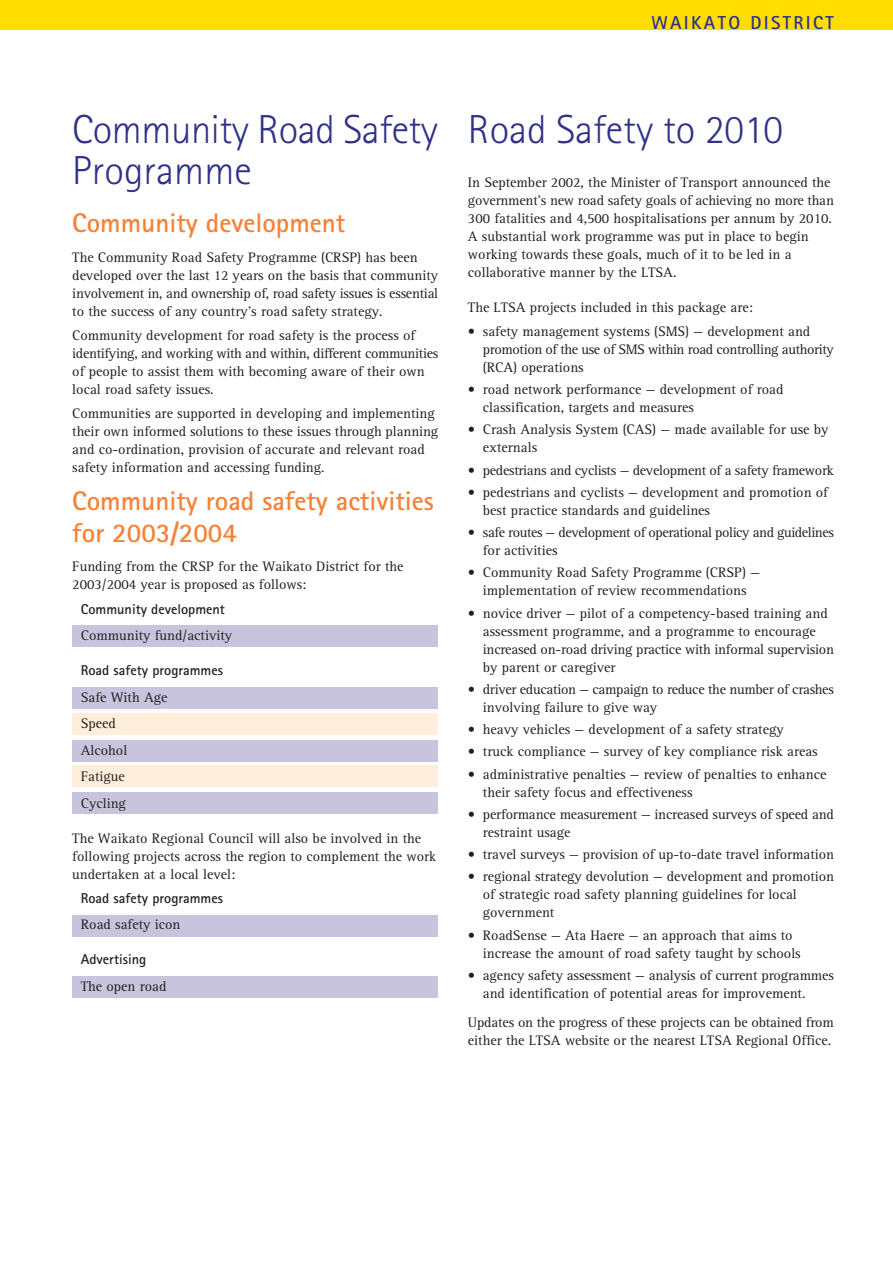
<style>
.page{position:relative;width:893px;height:1263px;background:#fff}
.page>*{position:absolute;margin:0;border:0;box-sizing:border-box;transform-origin:0 0}
.t1{font:40.5px/40.5px "Rotis Sans Serif Light NZT";color:#303188}
.t2{font:27px/31.5px "Rotis Sans Serif Bold NZT";color:#f58238}
.t3{font:18.75px "Rotis Sans Serif Bold NZT";letter-spacing:.125em;color:#303188}
.t4{font:14.25px/18px "Rotis Serif NZT";color:#231f20}
.t5{font:14.25px/18px "Rotis Serif NZT";letter-spacing:-.02em;color:#231f20}
.t6{font:14.25px "Rotis Sans Serif Bold NZT";color:#231f20}
.t7{font:14.25px/18px "Rotis Serif NZT";letter-spacing:-.03em;color:#231f20}
</style>
<div class="page">
<div style="left:72px;top:976px;width:366px;height:22px;background:#c8c4dd"></div>
<div style="left:72px;top:915px;width:366px;height:21px;background:#c8c4dd"></div>
<div style="left:72px;top:688px;width:366px;height:21px;background:#c8c4dd"></div>
<div style="left:72px;top:792px;width:366px;height:21px;background:#c8c4dd"></div>
<div style="left:72px;top:766px;width:366px;height:21px;background:#ffeedc"></div>
<div style="left:72px;top:740px;width:366px;height:22px;background:#c8c4dd"></div>
<div style="left:72px;top:714px;width:366px;height:21px;background:#ffeedc"></div>
<div style="left:72px;top:625px;width:366px;height:21px;background:#c8c4dd"></div>
<div style="left:0;top:0;width:892px;height:30px;background:#fd0"></div>
<h3 class="t3" style="left:651px;top:16px;width:184px">WAIKATO DISTRICT</h3>
<h1 class="t1" style="left:72px;top:113px;width:367px">Community Road Safety<br>Programme</h1>
<h2 class="t2" style="left:72px;top:210px;width:274px">Community development</h2>
<p class="t4" style="left:72px;top:249px;width:367px">The Community Road Safety Programme (CRSP) has been developed over the last 12 years on the basis that community involvement in, and ownership of, road safety issues is essential to the success of any country's road safety strategy.</p>
<p class="t4" style="left:72px;top:327px;width:367px">Community development for road safety is the process of identifying, and working with and within, different communities of people to assist them with becoming aware of their own local road safety issues.</p>
<p class="t4" style="left:72px;top:406px;width:367px">Communities are supported in developing and implementing their own informed solutions to these issues through planning and co-ordination, provision of accurate and relevant road safety information and accessing funding.</p>
<h2 class="t2" style="left:72px;top:488px;width:363px">Community road safety activities for 2003/2004</h2>
<p class="t4" style="left:72px;top:559px;width:333px">Funding from the CRSP for the Waikato District for the<br>2003/2004 year is proposed as follows:</p>
<p class="t6" style="left:81px;top:603px;width:146px">Community development</p>
<p class="t4" style="left:81px;top:627px;width:153px">Community fund/activity</p>
<p class="t6" style="left:81px;top:665px;width:144px">Road safety programmes</p>
<p class="t4" style="left:81px;top:685px;width:88px;line-height:26.5px">Safe With Age<br>Speed<br>Alcohol<br>Fatigue<br>Cycling</p>
<p class="t4" style="left:72px;top:830px;width:365px">The Waikato Regional Council will also be involved in the following projects across the region to complement the work undertaken at a local level:</p>
<p class="t6" style="left:81px;top:893px;width:144px">Road safety programmes</p>
<p class="t4" style="left:81px;top:917px;width:101px">Road safety icon</p>
<p class="t6" style="left:81px;top:954px;width:67px">Advertising</p>
<p class="t4" style="left:81px;top:978px;width:87px">The open road</p>
<h1 class="t1" style="left:468px;top:113px;width:316px">Road Safety to 2010</h1>
<p class="t4" style="left:468px;top:174px;width:367px">In September 2002, the Minister of Transport announced the government's new road safety goals of achieving no more than 300 fatalities and 4,500 hospitalisations per annum by 2010.<br>A substantial work programme was put in place to begin working towards these goals, much of it to be led in a collaborative manner by the LTSA.</p>
<p class="t4" style="left:468px;top:299px;width:286px">The LTSA projects included in this package are:</p>
<p class="t4" style="left:483px;top:323px;width:352px;text-indent:-15px">• safety management systems (SMS) — development and promotion of the use of SMS within road controlling authority (RCA) operations</p>
<p class="t4" style="left:483px;top:382px;width:302px;text-indent:-15px">• road network performance — development of road classification, targets and measures</p>
<p class="t4" style="left:483px;top:422px;width:347px;text-indent:-15px">• Crash Analysis System (CAS) — made available for use by externals</p>
<p class="t5" style="left:468px;top:462px;width:367px">• pedestrians and cyclists — development of a safety framework</p>
<p class="t4" style="left:483px;top:484px;width:346px;text-indent:-15px">• pedestrians and cyclists — development and promotion of best practice standards and guidelines</p>
<p class="t7" style="left:483px;top:525px;width:352px;text-indent:-15px">• safe routes — development of operational policy and guidelines for activities</p>
<p class="t4" style="left:468px;top:565px;width:294px;text-align:center">• Community Road Safety Programme (CRSP) — implementation of review recommendations</p>
<p class="t4" style="left:483px;top:605px;width:352px;text-indent:-15px">• novice driver — pilot of a competency-based training and assessment programme, and a programme to encourage increased on-road driving practice with informal supervision by parent or caregiver</p>
<p class="t5" style="left:483px;top:681px;width:352px;text-indent:-15px">• driver education — campaign to reduce the number of crashes involving failure to give way</p>
<p class="t4" style="left:468px;top:722px;width:317px">• heavy vehicles — development of a safety strategy</p>
<p class="t4" style="left:468px;top:744px;width:351px">• truck compliance — survey of key compliance risk areas</p>
<p class="t4" style="left:483px;top:766px;width:345px;text-indent:-15px">• administrative penalties — review of penalties to enhance their safety focus and effectiveness</p>
<p class="t4" style="left:483px;top:806px;width:352px;text-indent:-15px">• performance measurement — increased surveys of speed and restraint usage</p>
<p class="t4" style="left:468px;top:847px;width:367px">• travel surveys — provision of up-to-date travel information</p>
<p class="t4" style="left:483px;top:869px;width:352px;text-indent:-15px">• regional strategy devolution — development and promotion of strategic road safety planning guidelines for local government</p>
<p class="t4" style="left:483px;top:927px;width:319px;text-indent:-15px">• RoadSense — Ata Haere — an approach that aims to increase the amount of road safety taught by schools</p>
<p class="t4" style="left:483px;top:967px;width:352px;text-indent:-15px">• agency safety assessment — analysis of current programmes and identification of potential areas for improvement.</p>
<p class="t4" style="left:468px;top:1014px;width:367px">Updates on the progress of these projects can be obtained from either the LTSA website or the nearest LTSA Regional Office.</p>
</div>
